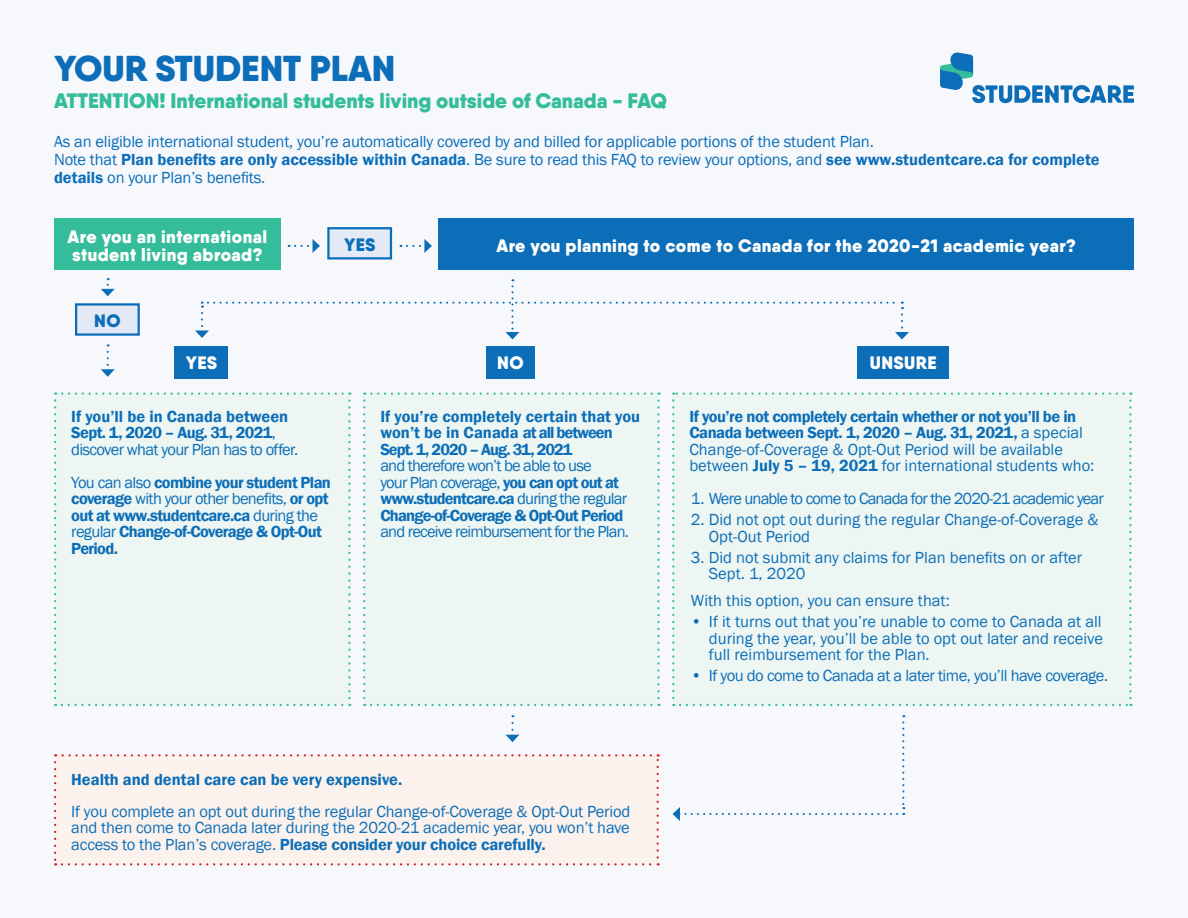
<style>
.page{position:relative;width:1188px;height:918px;background:#f6f8fc}
.page>*{position:absolute;margin:0;border:0;box-sizing:border-box;transform-origin:0 0}
.t1{font:900 36px "Qanelas Soft";color:#0c6eb8}
.t2{font:900 21px "Qanelas Soft";color:#35bd9b}
.t3{font:900 18px "Qanelas Soft";letter-spacing:.025em;color:#fff}
.t4{font:900 18px "Qanelas Soft";color:#0c6eb8}
.t5{font:16.5px/16.5px "Franklin Gothic";letter-spacing:-.01em;color:#0c6eb8}
.t6{font:600 16.5px/16.5px "Franklin Gothic";letter-spacing:-.03em;color:#0c6eb8}
.t7{font:600 16.5px/16.5px "Franklin Gothic";color:#0c6eb8}
.t8{font:16.5px/16.5px "Franklin Gothic";letter-spacing:-.05em;color:#0c6eb8}
.t9{font:16.5px "Franklin Gothic";letter-spacing:-.03em;color:#0c6eb8}
.t10{font:16.5px "Franklin Gothic";letter-spacing:-.04em;color:#0c6eb8}
.s1{font-weight:600}
.s2{font-weight:400}
</style>
<div class="page">
<div style="left:76px;top:304px;width:63px;height:31px;background:#e3e9f5"></div>
<div style="left:75px;top:303px;width:65px;height:33px;border:2px solid #0c6eb8"></div>
<div style="left:54px;top:392px;width:297px;height:314px;background:#edf6f2"></div>
<div style="left:363px;top:392px;width:297px;height:314px;background:#edf6f2"></div>
<div style="left:672px;top:392px;width:460px;height:314px;background:#edf6f2"></div>
<div style="left:174px;top:346px;width:54px;height:32px;background:#0c6eb8"></div>
<div style="left:486px;top:346px;width:49px;height:32px;background:#0c6eb8"></div>
<div style="left:858px;top:346px;width:91px;height:32px;background:#0c6eb8"></div>
<div style="left:54px;top:754px;width:605px;height:112px;background:#fbf2ed"></div>
<svg style="left:505px;top:723px;width:14px;height:19px"></svg>
<svg style="left:672px;top:715px;width:232px;height:106px"></svg>
<svg style="left:101px;top:352px;width:14px;height:25px"></svg>
<div style="left:54px;top:219px;width:227px;height:51px;background:#35bd9b"></div>
<svg style="left:101px;top:278px;width:14px;height:18px"></svg>
<div style="left:328px;top:228px;width:63px;height:30px;background:#e3e9f5"></div>
<div style="left:327px;top:227px;width:65px;height:33px;border:2px solid #0c6eb8"></div>
<div style="left:438px;top:219px;width:696px;height:51px;background:#0c6eb8"></div>
<svg style="left:401px;top:239px;width:31px;height:14px"></svg>
<svg style="left:289px;top:239px;width:31px;height:14px"></svg>
<svg style="left:195px;top:279px;width:714px;height:61px"></svg>
<svg style="left:940px;top:52px;width:194px;height:51px"></svg>
<p class="t1" style="left:54px;top:45px;width:343px">YOUR STUDENT PLAN</p>
<p class="t2" style="left:54px;top:87px;width:615px">ATTENTION! International students living outside of Canada - FAQ</p>
<p class="t5" style="left:54px;top:133px;width:1047px;line-height:18px">As an eligible international student, you’re automatically covered by and billed for applicable portions of the student Plan.<br>Note that <span class="s1">Plan benefits are only accessible within Canada</span>. Be sure to read this FAQ to review your options, and <span class="s1">see www.studentcare.ca for complete details</span> on your Plan’s benefits.</p>
<p class="t3" style="left:68px;top:225px;width:201px">Are you an international</p>
<p class="t3" style="left:72px;top:243px;width:192px">student living abroad?</p>
<p class="t4" style="left:94px;top:309px;width:28px">NO</p>
<p class="t4" style="left:344px;top:233px;width:33px">YES</p>
<p class="t3" style="left:496px;top:234px;width:581px">Are you planning to come to Canada for the 2020-21 academic year?</p>
<p class="t3" style="left:186px;top:351px;width:33px">YES</p>
<p class="t3" style="left:497px;top:351px;width:28px">NO</p>
<p class="t3" style="left:870px;top:351px;width:68px">UNSURE</p>
<p class="t7" style="left:71px;top:408px;width:219px">If you’ll be in Canada between<br>Sept. 1, 2020 – Aug. 31, 2021<span class="s2">,</span></p>
<p class="t10" style="left:71px;top:439px;width:228px">discover what your Plan has to offer.</p>
<p class="t6" style="left:71px;top:474px;width:261px"><span class="s2">You can also</span> combine your student Plan coverage <span class="s2">with your other benefits,</span> or opt out at www.studentcare.ca <span class="s2">during the regular</span> Change-of-Coverage &amp; Opt-Out<br>Period.</p>
<p class="t7" style="left:380px;top:408px;width:261px">If you’re completely certain that you won’t be in Canada at all between<br>Sept. 1, 2020 – Aug. 31, 2021<br><span class="s2">and therefore won’t be able to use</span></p>
<p class="t8" style="left:380px;top:474px;width:250px">your Plan coverage, <span class="s1">you can opt out at www.studentcare.ca</span> during the regular <span class="s1">Change-of-Coverage &amp; Opt-Out Period </span>and receive reimbursement for the Plan.</p>
<p class="t7" style="left:71px;top:771px;width:333px">Health and dental care can be very expensive.</p>
<p class="t5" style="left:71px;top:803px;width:561px;text-align:justify">If you complete an opt out during the regular Change-of-Coverage &amp; Opt-Out Period and then come to Canada later during the 2020-21 academic year, you won’t have access to the Plan’s coverage. <span class="s1">Please consider your choice carefully.</span></p>
<p class="t6" style="left:689px;top:408px;width:407px">If you’re not completely certain whether or not you’ll be in Canada between Sept. 1, 2020 – Aug. 31, 2021, <span class="s2">a special Change-of-Coverage &amp; Opt-Out Period will be available between</span> July 5 – 19, 2021 <span class="s2">for international students who:</span></p>
<p class="t8" style="left:691px;top:491px;width:415px">1. Were unable to come to Canada for the 2020-21 academic year</p>
<p class="t5" style="left:709px;top:512px;width:391px;text-indent:-18px">2. Did not opt out during the regular Change-of-Coverage &amp;<br>Opt-Out Period</p>
<p class="t5" style="left:709px;top:549px;width:375px;text-indent:-18px">3. Did not submit any claims for Plan benefits on or after<br>Sept. 1, 2020</p>
<p class="t5" style="left:691px;top:593px;width:260px">With this option, you can ensure that:</p>
<p class="t5" style="left:709px;top:614px;width:396px;text-align:justify;text-indent:-18px">• If it turns out that you’re unable to come to Canada at all during the year, you’ll be able to opt out later and receive full reimbursement for the Plan.</p>
<p class="t9" style="left:691px;top:665px;width:419px">• If you do come to Canada at a later time, you’ll have coverage.</p>
</div>
